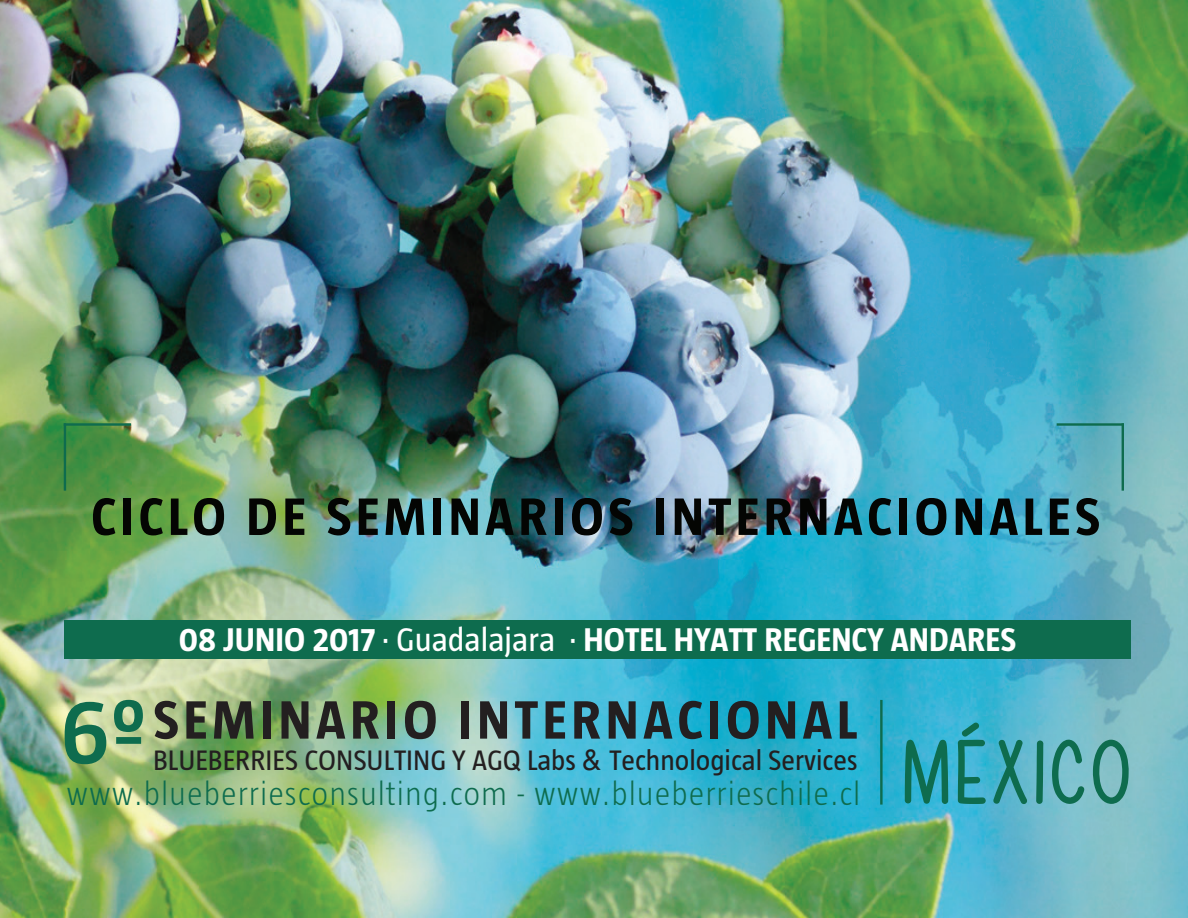
<style>
.page{position:relative;width:1188px;height:918px;background:#fff}
.page>*{position:absolute;margin:0;border:0;box-sizing:border-box;transform-origin:0 0}
.t1{font:600 93.75px "Taz";color:#0e6c4e}
.t2{font:91.8px "Mf Hey Pretty Girl";letter-spacing:.06em;color:#0e6c4e}
.t3{font:700 55.35px "Taz";letter-spacing:.08em;color:#231f20}
.t4{font:700 54px "Taz";letter-spacing:.08em;color:#040503}
.t5{font:300 33.75px "Taz";letter-spacing:.03em;color:#0e6c4e}
.t6{font:700 33.75px "Taz";color:#fff}
.t7{font:28.95px "Taz";color:#231f20}
.s1{font-weight:400}
.s2{font-family:"Helvetica"}
</style>
<div class="page">
<img style="left:0;top:0;width:1188px;height:918px">
<div style="left:64px;top:621px;width:1067px;height:38px;background:#0e6c4e"></div>
<hr style="left:64px;top:423px;width:2px;height:68px;background:#0e6c4e">
<hr style="left:64px;top:423px;width:67px;height:3px;background:#0e6c4e">
<hr style="left:1057px;top:423px;width:67px;height:3px;background:#0e6c4e">
<hr style="left:1122px;top:423px;width:2px;height:68px;background:#0e6c4e">
<hr style="left:880px;top:700px;width:3px;height:105px;background:#0e6c4e">
<h3 class="t4" style="left:91px;top:486px;width:1010px">CICLO DE SEMINARIOS INTERNACIONALES</h3>
<p class="t6" style="left:179px;top:621px;width:839px">08 JUNIO 2017 <span class="s1">· Guadalajara ·</span> HOTEL HYATT REGENCY ANDARES</p>
<h1 class="t1" style="left:61px;top:679px;width:87px">6º</h1>
<h3 class="t3" style="left:153px;top:689px;width:706px">SEMINARIO INTERNACIONAL</h3>
<p class="t7" style="left:153px;top:744px;width:706px">BLUEBERRIES CONSULTING Y AGQ Labs <span class="s2">&amp;</span> Technological Services</p>
<p class="t5" style="left:67px;top:774px;width:795px">www.blueberriesconsulting.com - www.blueberrieschile.cl</p>
<h2 class="t2" style="left:903px;top:717px;width:229px">MÉXICO</h2>
</div>
